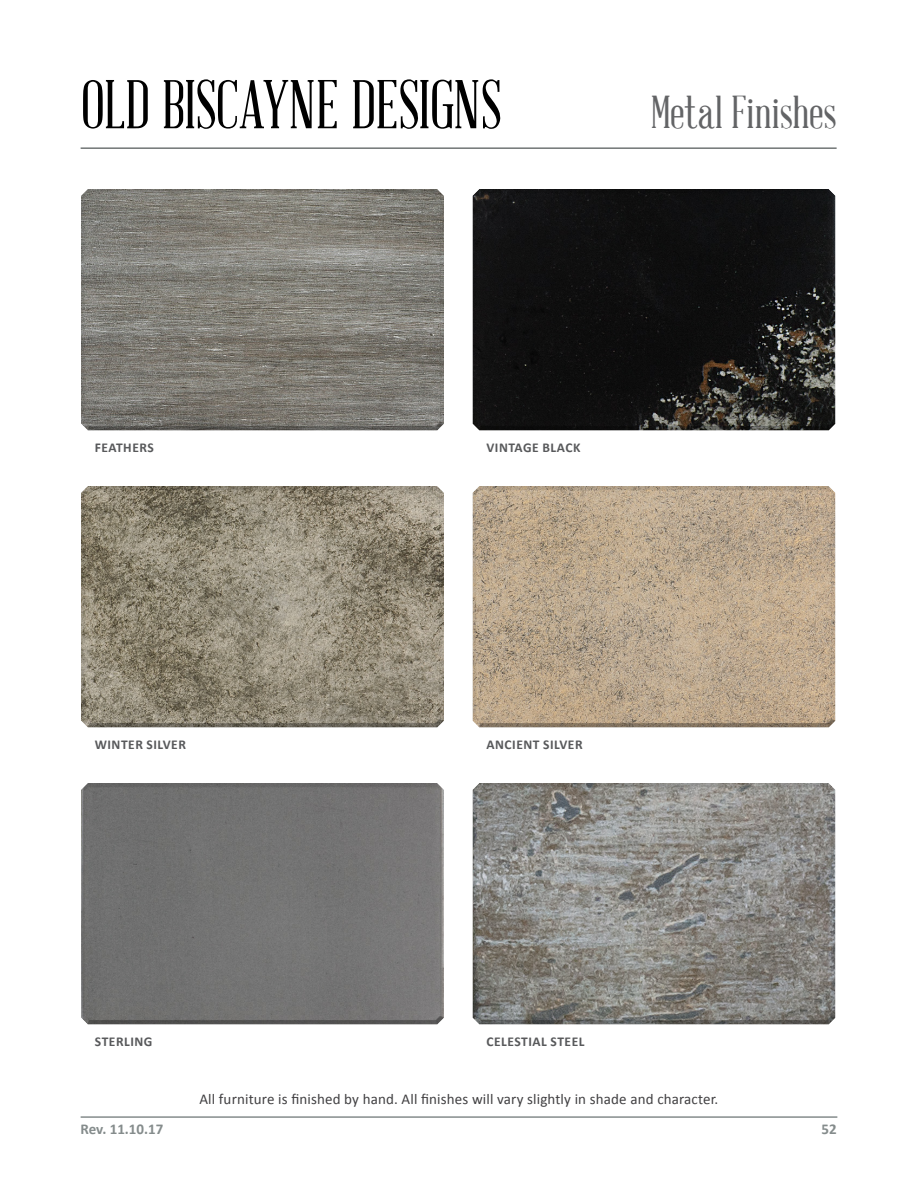
<style>
.page{position:relative;width:918px;height:1188px;background:#fff}
.page>*{position:absolute;margin:0;border:0;box-sizing:border-box;transform-origin:0 0}
.t1{font:67.5px "Abraham Lincoln";color:#000}
.t2{font:45px "Abraham Lincoln";letter-spacing:-.005em;color:#636466}
.t3{font:15px "Calibri";letter-spacing:.01em;color:#414042}
.t4{font:700 15px "Calibri";color:#858c8c}
.t5{font:700 13.5px "Calibri";letter-spacing:.04em;color:#58595b}
</style>
<div class="page">
<hr style="left:81px;top:1116px;width:756px;height:2px;background:#858c8c">
<hr style="left:81px;top:148px;width:756px;height:1px;background:#2a3030">
<div style="left:81px;top:188px;width:364px;height:245px;background:#000;opacity:.4"></div>
<div style="left:80px;top:485px;width:365px;height:245px;background:#000;opacity:.4"></div>
<div style="left:80px;top:782px;width:365px;height:245px;background:#747373"></div>
<div style="left:471px;top:188px;width:366px;height:245px;background:#000;opacity:.4"></div>
<div style="left:470px;top:485px;width:366px;height:245px;background:#000;opacity:.4"></div>
<div style="left:472px;top:782px;width:364px;height:244px;background:#000;opacity:.4"></div>
<h1 class="t1" style="left:81px;top:70px;width:422px">OLD BISCAYNE DESIGNS</h1>
<p class="t2" style="left:651px;top:89px;width:188px">Metal Finishes</p>
<p class="t5" style="left:95px;top:439px;width:61px">FEATHERS</p>
<p class="t5" style="left:486px;top:439px;width:95px">VINTAGE BLACK</p>
<p class="t5" style="left:95px;top:736px;width:93px">WINTER SILVER</p>
<p class="t5" style="left:486px;top:736px;width:98px">ANCIENT SILVER</p>
<p class="t5" style="left:95px;top:1033px;width:59px">STERLING</p>
<p class="t5" style="left:486px;top:1033px;width:100px">CELESTIAL STEEL</p>
<p class="t3" style="left:199px;top:1090px;width:521px">All furniture is finished by hand. All finishes will vary slightly in shade and character.</p>
<p class="t4" style="left:81px;top:1119px;width:84px">Rev. 11.10.17</p>
<p class="t4" style="left:821px;top:1119px;width:17px">52</p>
</div>
